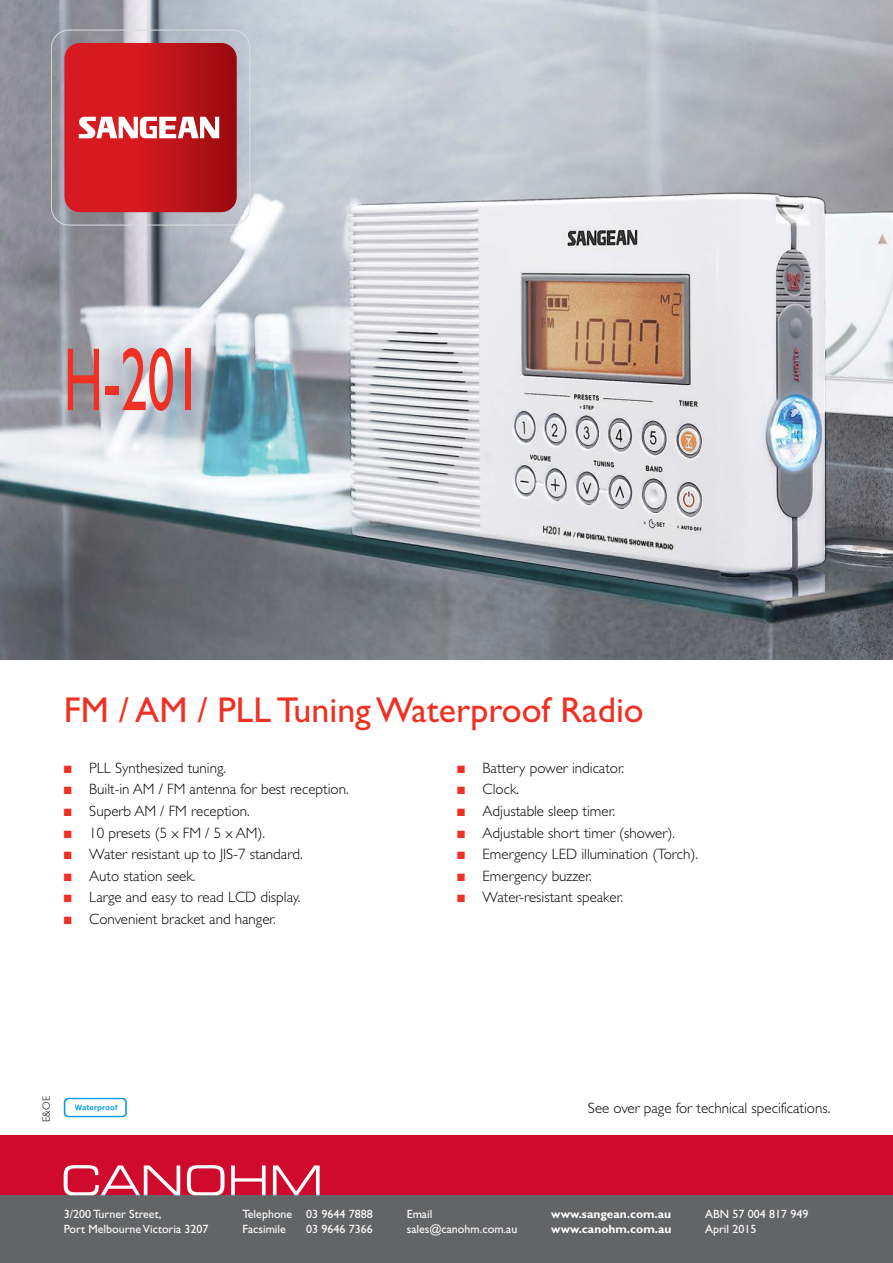
<style>
.page{position:relative;width:893px;height:1263px;background:#fff}
.page>*{position:absolute;margin:0;border:0;box-sizing:border-box;transform-origin:0 0}
.t1{font:90px "Gill Sans Std";color:#ee3124;scale:.6 1}
.t2{font:36px "Gill Sans Std";color:#ee3124}
.t3{font:300 15px "Gill Sans Std";color:#000}
.t4{font:12px/15px "Gill Sans Std";color:#fff}
.t5{font:700 12px/15px "Gill Sans Std";color:#fff}
.t6{font:300 10.5px "Gill Sans Std";color:#000}
.s1{color:#ee3124}
</style>
<div class="page">
<img style="left:0;top:0;width:893px;height:659px">
<div style="left:0;top:1135px;width:893px;height:128px;background:#636466"></div>
<div style="left:0;top:1135px;width:893px;height:60px;background:#cf0a2c"></div>
<svg style="left:64px;top:1165px;width:256px;height:30px"></svg>
<div style="left:51px;top:30px;width:199px;height:195px;border:1px solid #dcddde;border-radius:18px"></div>
<svg style="left:64px;top:43px;width:173px;height:169px;background:#c7262b"></svg>
<svg style="left:64px;top:1098px;width:63px;height:19px"></svg>
<h1 class="t1" style="left:64px;top:328px;width:231px">H-201</h1>
<h2 class="t2" style="left:64px;top:689px;width:581px">FM / AM / PLL Tuning Waterproof Radio</h2>
<p class="t3" style="left:64px;top:759px;width:164px"><span class="s1">■</span> PLL Synthesized tuning.</p>
<p class="t3" style="left:64px;top:781px;width:286px"><span class="s1">■</span> Built-in AM / FM antenna for best reception.</p>
<p class="t3" style="left:64px;top:802px;width:188px"><span class="s1">■</span> Superb AM / FM reception.</p>
<p class="t3" style="left:64px;top:824px;width:203px"><span class="s1">■</span> 10 presets (5 x FM / 5 x AM).</p>
<p class="t3" style="left:64px;top:846px;width:240px"><span class="s1">■</span> Water resistant up to JIS-7 standard.</p>
<p class="t3" style="left:64px;top:867px;width:133px"><span class="s1">■</span> Auto station seek.</p>
<p class="t3" style="left:64px;top:889px;width:238px"><span class="s1">■</span> Large and easy to read LCD display.</p>
<p class="t3" style="left:64px;top:911px;width:214px"><span class="s1">■</span> Convenient bracket and hanger.</p>
<p class="t3" style="left:457px;top:759px;width:169px"><span class="s1">■</span> Battery power indicator.</p>
<p class="t3" style="left:457px;top:781px;width:63px"><span class="s1">■</span> Clock.</p>
<p class="t3" style="left:457px;top:802px;width:159px"><span class="s1">■</span> Adjustable sleep timer.</p>
<p class="t3" style="left:457px;top:824px;width:219px"><span class="s1">■</span> Adjustable short timer (shower).</p>
<p class="t3" style="left:457px;top:846px;width:243px"><span class="s1">■</span> Emergency LED illumination (Torch).</p>
<p class="t3" style="left:457px;top:867px;width:136px"><span class="s1">■</span> Emergency buzzer.</p>
<p class="t3" style="left:457px;top:889px;width:167px"><span class="s1">■</span> Water-resistant speaker.</p>
<p class="t6" style="left:40px;top:1122px;width:27px;rotate:-90deg">E&amp;OE</p>
<p class="t3" style="left:588px;top:1099px;width:244px">See over page for technical specifications.</p>
<p class="t4" style="left:64px;top:1207px;width:146px">3/200 Turner Street,<br>Port Melbourne Victoria 3207</p>
<p class="t4" style="left:242px;top:1207px;width:132px">Telephone 03 9644 7888<br>Facsimile</p>
<p class="t4" style="left:306px;top:1222px;width:68px">03 9646 7366</p>
<p class="t4" style="left:407px;top:1207px;width:112px">Email sales@canohm.com.au</p>
<p class="t5" style="left:551px;top:1206px;width:122px">www.sangean.com.au www.canohm.com.au</p>
<p class="t4" style="left:705px;top:1207px;width:105px">ABN 57 004 817 949<br>April 2015</p>
</div>
